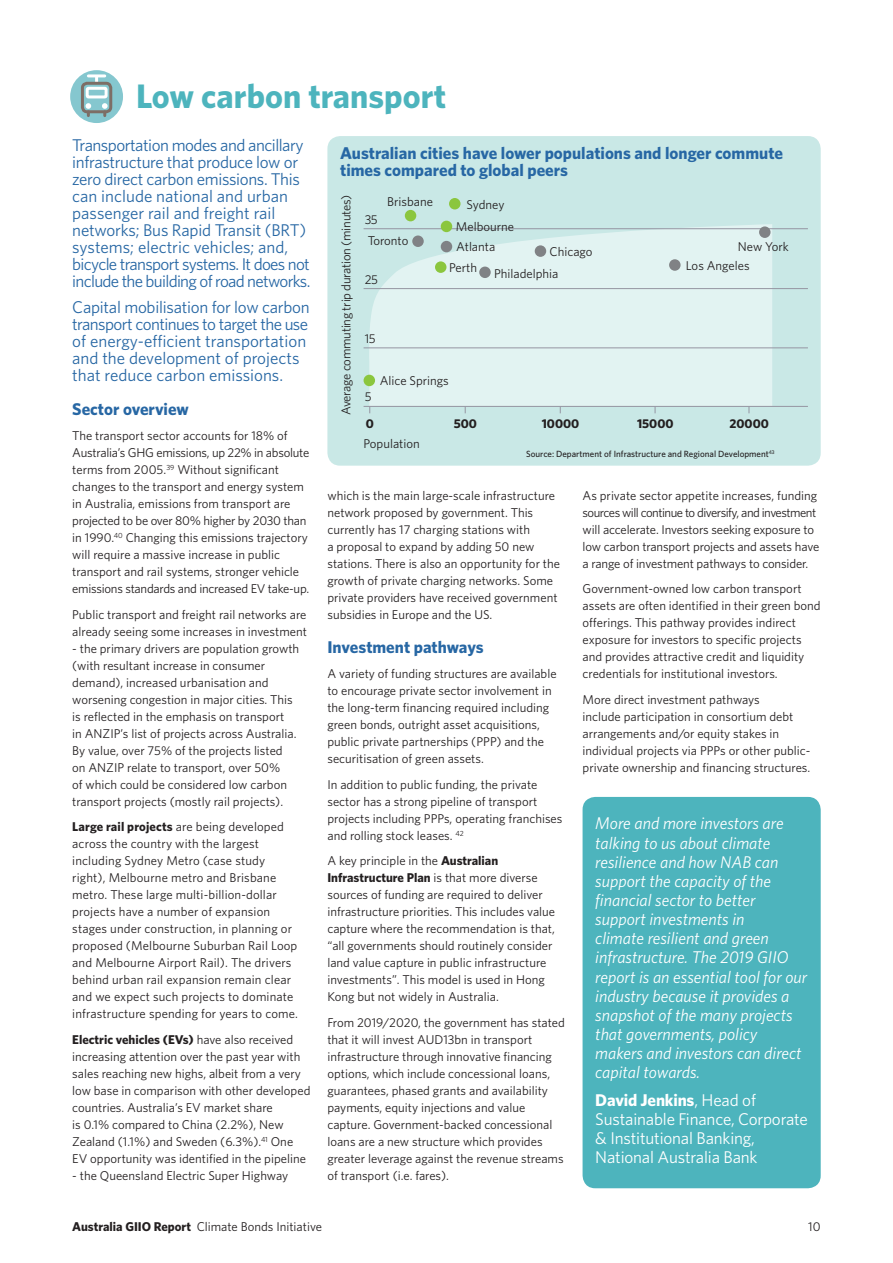
<style>
.page{position:relative;width:893px;height:1263px;background:#fff}
.page>*{position:absolute;margin:0;border:0;box-sizing:border-box;transform-origin:0 0}
.A_Head{font:700 34.05px "Whitney";color:#4db4bd}
.B_Head{font:16.95px/17px "Whitney";letter-spacing:-.02em;color:#2767a4}
._1_Body{font:italic 16.95px/19.2px "Whitney";color:#fff}
.B_Head-2{font:700 16.95px/17px "Whitney";color:#2767a4}
._1_Body-2{font:16.95px/19.2px "Whitney";letter-spacing:-.01em;color:#fff}
._1_Body-3{font:12.75px/17px "Whitney";color:#231f20}
._1_Body-4{font:12.75px "Whitney";letter-spacing:-.02em;color:#231f20}
.t1{font:700 12.75px "Whitney";color:#231f20}
._1_Body-5{font:500 9px "Whitney";color:#231f20}
.s1{font-weight:700}
</style>
<div class="page">
<div style="left:583px;top:797px;width:238px;height:391px;background:#4db4bd;border-radius:13px"></div>
<div style="left:327px;top:136px;width:494px;height:330px;background:#c9e8e6;border-radius:13px"></div>
<div style="left:70px;top:70px;width:53px;height:53px;background:#85c7cf;border-radius:50%"></div>
<hr style="left:88px;top:74px;width:17px;height:3px;background:#fff">
<svg style="left:95px;top:77px;width:3px;height:5px"></svg>
<div style="left:81px;top:82px;width:31px;height:31px;border:3px solid #7d6e66;border-radius:5px"></div>
<svg style="left:86px;top:103px;width:5px;height:13px"></svg>
<svg style="left:102px;top:103px;width:6px;height:13px"></svg>
<div style="left:86px;top:87px;width:22px;height:11px;border:3px solid #fff;border-radius:2px"></div>
<svg style="left:368px;top:224px;width:404px;height:182px;background:#dff1f0"></svg>
<div style="left:405px;top:210px;width:11px;height:11px;background:#8bc63e;border-radius:50%"></div>
<div style="left:449px;top:198px;width:11px;height:11px;background:#8bc63e;border-radius:50%"></div>
<div style="left:412px;top:235px;width:12px;height:12px;background:#808285;border-radius:50%"></div>
<div style="left:441px;top:241px;width:11px;height:11px;background:#808285;border-radius:50%"></div>
<div style="left:435px;top:261px;width:11px;height:12px;background:#8bc63e;border-radius:50%"></div>
<div style="left:364px;top:375px;width:11px;height:11px;background:#8bc63e;border-radius:50%"></div>
<div style="left:535px;top:245px;width:11px;height:12px;background:#808285;border-radius:50%"></div>
<div style="left:479px;top:267px;width:12px;height:11px;background:#808285;border-radius:50%"></div>
<div style="left:669px;top:259px;width:12px;height:12px;background:#808285;border-radius:50%"></div>
<hr style="left:364px;top:348px;width:444px;height:1px;background:#9595a2">
<hr style="left:364px;top:288px;width:444px;height:1px;background:#9595a2">
<hr style="left:364px;top:228px;width:444px;height:1px;background:#9595a2">
<hr style="left:364px;top:406px;width:444px;height:1px;background:#9595a2">
<div style="left:441px;top:221px;width:11px;height:11px;background:#8bc63e;border-radius:50%"></div>
<div style="left:759px;top:226px;width:11px;height:12px;background:#808285;border-radius:50%"></div>
<p class="A_Head" style="left:136px;top:74px;width:312px">Low carbon transport</p>
<p class="B_Head" style="left:72px;top:136px;width:240px">Transportation modes and ancillary infrastructure that produce low or zero direct carbon emissions. This can include national and urban passenger rail and freight rail networks; Bus Rapid Transit (BRT) systems; electric vehicles; and, bicycle transport systems. It does not include the building of road networks.</p>
<p class="B_Head" style="left:72px;top:298px;width:239px">Capital mobilisation for low carbon transport continues to target the use of energy-efficient transportation and the development of projects that reduce carbon emissions.</p>
<p class="B_Head-2" style="left:72px;top:400px;width:118px">Sector overview</p>
<p class="_1_Body-3" style="left:72px;top:427px;width:239px">The transport sector accounts for 18% of Australia’s GHG emissions, up 22% in absolute terms from 2005.<sup>39</sup> Without significant changes to the transport and energy system in Australia, emissions from transport are projected to be over 80% higher by 2030 than in 1990.<sup>40</sup> Changing this emissions trajectory will require a massive increase in public transport and rail systems, stronger vehicle emissions standards and increased EV take-up.</p>
<p class="_1_Body-3" style="left:72px;top:605px;width:236px">Public transport and freight rail networks are already seeing some increases in investment</p>
<p class="_1_Body-3" style="left:72px;top:639px;width:229px">- the primary drivers are population growth (with resultant increase in consumer demand), increased urbanisation and worsening congestion in major cities. This is reflected in the emphasis on transport<br>in ANZIP’s list of projects across Australia.<br>By value, over 75% of the projects listed<br>on ANZIP relate to transport, over 50%<br>of which could be considered low carbon transport projects (mostly rail projects).</p>
<p class="_1_Body-3" style="left:72px;top:818px;width:227px"><span class="s1">Large rail projects</span> are being developed across the country with the largest including Sydney Metro (case study right), Melbourne metro and Brisbane metro. These large multi-billion-dollar projects have a number of expansion stages under construction, in planning or proposed (Melbourne Suburban Rail Loop and Melbourne Airport Rail). The drivers behind urban rail expansion remain clear and we expect such projects to dominate infrastructure spending for years to come.</p>
<p class="_1_Body-3" style="left:72px;top:1031px;width:240px"><span class="s1">Electric vehicles (EVs)</span> have also received increasing attention over the past year with sales reaching new highs, albeit from a very low base in comparison with other developed countries. Australia’s EV market share<br>is 0.1% compared to China (2.2%), New Zealand (1.1%) and Sweden (6.3%).<sup>41</sup> One EV opportunity was identified in the pipeline</p>
<p class="_1_Body-3" style="left:72px;top:1167px;width:218px">- the Queensland Electric Super Highway</p>
<p class="B_Head-2" style="left:340px;top:145px;width:444px">Australian cities have lower populations and longer commute times compared to global peers</p>
<p class="_1_Body-4" style="left:337px;top:415px;width:222px;rotate:-90deg">Average commuting trip duration (minutes)</p>
<p class="_1_Body-3" style="left:387px;top:193px;width:47px">Brisbane</p>
<p class="_1_Body-3" style="left:466px;top:196px;width:40px">Sydney</p>
<p class="_1_Body-3" style="left:365px;top:210px;width:15px">35</p>
<p class="_1_Body-3" style="left:456px;top:218px;width:60px">Melbourne</p>
<p class="_1_Body-3" style="left:368px;top:232px;width:42px">Toronto</p>
<p class="_1_Body-3" style="left:456px;top:237px;width:41px">Atlanta</p>
<p class="_1_Body-3" style="left:738px;top:238px;width:52px">New York</p>
<p class="_1_Body-3" style="left:686px;top:257px;width:65px">Los Angeles</p>
<p class="_1_Body-3" style="left:550px;top:243px;width:44px">Chicago</p>
<p class="_1_Body-3" style="left:494px;top:264px;width:66px">Philadelphia</p>
<p class="_1_Body-3" style="left:449px;top:258px;width:30px">Perth</p>
<p class="_1_Body-3" style="left:365px;top:270px;width:15px">25</p>
<p class="_1_Body-3" style="left:365px;top:330px;width:12px">15</p>
<p class="_1_Body-3" style="left:380px;top:371px;width:71px">Alice Springs</p>
<p class="_1_Body-3" style="left:365px;top:388px;width:8px">5</p>
<p class="t1" style="left:366px;top:415px;width:10px">0</p>
<p class="t1" style="left:454px;top:415px;width:25px">500</p>
<p class="t1" style="left:542px;top:415px;width:39px">10000</p>
<p class="t1" style="left:637px;top:415px;width:38px">15000</p>
<p class="t1" style="left:729px;top:415px;width:41px">20000</p>
<p class="_1_Body-3" style="left:364px;top:434px;width:58px">Population</p>
<p class="_1_Body-5" style="left:526px;top:448px;width:250px">Source: Department of Infrastructure and Regional Development<sup>43</sup></p>
<p class="_1_Body-3" style="left:327px;top:486px;width:234px">which is the main large-scale infrastructure network proposed by government. This currently has 17 charging stations with<br>a proposal to expand by adding 50 new stations. There is also an opportunity for the growth of private charging networks. Some private providers have received government subsidies in Europe and the US.</p>
<p class="B_Head-2" style="left:327px;top:638px;width:158px">Investment pathways</p>
<p class="_1_Body-3" style="left:327px;top:665px;width:231px">A variety of funding structures are available to encourage private sector involvement in the long-term financing required including green bonds, outright asset acquisitions, public private partnerships (PPP) and the securitisation of green assets.</p>
<p class="_1_Body-3" style="left:327px;top:776px;width:237px">In addition to public funding, the private sector has a strong pipeline of transport projects including PPPs, operating franchises and rolling stock leases. <sup>42</sup></p>
<p class="_1_Body-3" style="left:327px;top:852px;width:229px">A key principle in the <span class="s1">Australian Infrastructure Plan</span> is that more diverse sources of funding are required to deliver infrastructure priorities. This includes value capture where the recommendation is that, “all governments should routinely consider land value capture in public infrastructure investments”. This model is used in Hong Kong but not widely in Australia.</p>
<p class="_1_Body-3" style="left:327px;top:1014px;width:239px">From 2019/2020, the government has stated that it will invest AUD13bn in transport infrastructure through innovative financing options, which include concessional loans, guarantees, phased grants and availability payments, equity injections and value capture. Government-backed concessional loans are a new structure which provides greater leverage against the revenue streams of transport (i.e. fares).</p>
<p class="_1_Body-3" style="left:583px;top:486px;width:238px">As private sector appetite increases, funding sources will continue to diversify, and investment will accelerate. Investors seeking exposure to low carbon transport projects and assets have a range of investment pathways to consider.</p>
<p class="_1_Body-3" style="left:583px;top:580px;width:240px">Government-owned low carbon transport assets are often identified in their green bond offerings. This pathway provides indirect exposure for investors to specific projects and provides attractive credit and liquidity credentials for institutional investors.</p>
<p class="_1_Body-3" style="left:583px;top:690px;width:229px">More direct investment pathways<br>include participation in consortium debt arrangements and/or equity stakes in individual projects via PPPs or other public&shy;private ownership and financing structures.</p>
<p class="_1_Body" style="left:595px;top:813px;width:213px">More and more investors are talking to us about climate resilience and how NAB can support the capacity of the financial sector to better support investments in<br>climate resilient and green infrastructure. The 2019 GIIO report is an essential tool for our industry because it provides a snapshot of the many projects that governments, policy makers and investors can direct capital towards.</p>
<p class="_1_Body-2" style="left:595px;top:1090px;width:214px"><span class="s1">David Jenkins</span>, Head of<br>Sustainable Finance, Corporate &amp; Institutional Banking,<br>National Australia Bank</p>
<p class="_1_Body-3" style="left:72px;top:1218px;width:251px"><span class="s1">Australia GIIO Report</span> Climate Bonds Initiative</p>
<p class="_1_Body-3" style="left:808px;top:1218px;width:14px">10</p>
</div>
